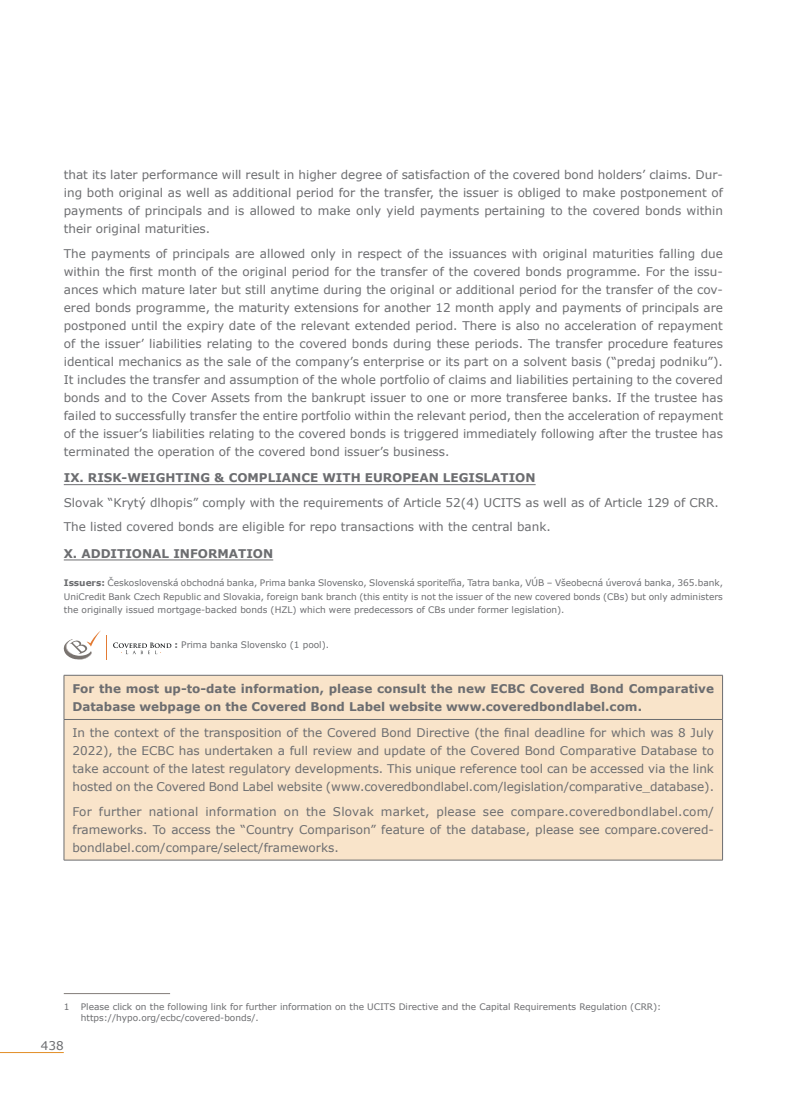
<style>
.page{position:relative;width:808px;height:1106px;background:#fff}
.page>*{position:absolute;margin:0;border:0;box-sizing:border-box;transform-origin:0 0}
._01_Body{font:12px/18px "Verdana";color:#6c6d70;text-align:justify}
._01_Body-2{font:700 12px/18px "Verdana";color:#6c6d70}
._02_Heading_II{font:700 12px "Verdana";color:#6c6d70}
._05_Source{font:9px/13.5px "Verdana";color:#6c6d70;text-align:justify}
.Notes_bas_de_page{font:9px/10.8px "Verdana";color:#6c6d70}
.s1{font-weight:700}
</style>
<div class="page">
<hr style="left:0;top:1052px;width:64px;height:1px;background:#e28e25">
<hr style="left:64px;top:484px;width:472px;height:1px;background:#6c6d70">
<hr style="left:64px;top:559px;width:209px;height:1px;background:#6c6d70">
<svg style="left:63px;top:630px;width:38px;height:30px"></svg>
<svg style="left:113px;top:642px;width:58px;height:13px"></svg>
<div style="left:65px;top:676px;width:657px;height:183px;background:#f9e4ca"></div>
<hr style="left:64px;top:675px;width:659px;height:1px;background:#6c6d70">
<hr style="left:64px;top:675px;width:1px;height:44px;background:#6c6d70">
<hr style="left:722px;top:675px;width:1px;height:44px;background:#6c6d70">
<hr style="left:64px;top:719px;width:659px;height:1px;background:#6c6d70">
<hr style="left:64px;top:719px;width:1px;height:141px;background:#6c6d70">
<hr style="left:722px;top:719px;width:1px;height:141px;background:#6c6d70">
<hr style="left:64px;top:859px;width:659px;height:1px;background:#6c6d70">
<hr style="left:64px;top:993px;width:106px;height:1px;background:#827d7a">
<p class="_01_Body" style="left:64px;top:166px;width:661px">that its later performance will result in higher degree of satisfaction of the covered bond holders’ claims. Dur&shy;ing both original as well as additional period for the transfer, the issuer is obliged to make postponement of payments of principals and is allowed to make only yield payments pertaining to the covered bonds within their original maturities.</p>
<p class="_01_Body" style="left:64px;top:244px;width:661px">The payments of principals are allowed only in respect of the issuances with original maturities falling due within the first month of the original period for the transfer of the covered bonds programme. For the issu&shy;ances which mature later but still anytime during the original or additional period for the transfer of the cov&shy;ered bonds programme, the maturity extensions for another 12 month apply and payments of principals are postponed until the expiry date of the relevant extended period. There is also no acceleration of repayment of the issuer’ liabilities relating to the covered bonds during these periods. The transfer procedure features identical mechanics as the sale of the company’s enterprise or its part on a solvent basis (“predaj podniku”).<br>It includes the transfer and assumption of the whole portfolio of claims and liabilities pertaining to the covered bonds and to the Cover Assets from the bankrupt issuer to one or more transferee banks. If the trustee has failed to successfully transfer the entire portfolio within the relevant period, then the acceleration of repayment of the issuer’s liabilities relating to the covered bonds is triggered immediately following after the trustee has terminated the operation of the covered bond issuer’s business.</p>
<p class="_02_Heading_II" style="left:64px;top:470px;width:473px">IX. RISK-WEIGHTING &amp; COMPLIANCE WITH EUROPEAN LEGISLATION</p>
<p class="_01_Body" style="left:64px;top:493px;width:657px">Slovak “Krytý dlhopis” comply with the requirements of Article 52(4) UCITS as well as of Article 129 of CRR.</p>
<p class="_01_Body" style="left:64px;top:518px;width:489px">The listed covered bonds are eligible for repo transactions with the central bank.</p>
<p class="_02_Heading_II" style="left:64px;top:545px;width:211px">X. ADDITIONAL INFORMATION</p>
<p class="_05_Source" style="left:64px;top:576px;width:661px"><span class="s1">Issuers:</span> Československá obchodná banka, Prima banka Slovensko, Slovenská sporiteľňa, Tatra banka, VÚB – Všeobecná úverová banka, 365.bank, UniCredit Bank Czech Republic and Slovakia, foreign bank branch (this entity is not the issuer of the new covered bonds (CBs) but only administers the originally issued mortgage-backed bonds (HZL) which were predecessors of CBs under former legislation).</p>
<p class="_05_Source" style="left:174px;top:638px;width:156px"><span class="s1">:</span> Prima banka Slovensko (1 pool).</p>
<p class="_01_Body-2" style="left:72px;top:679px;width:643px">For the most up-to-date information, please consult the new ECBC Covered Bond Comparative<br>Database webpage on the Covered Bond Label website www.coveredbondlabel.com.</p>
<p class="_01_Body" style="left:72px;top:724px;width:643px">In the context of the transposition of the Covered Bond Directive (the final deadline for which was 8 July 2022), the ECBC has undertaken a full review and update of the Covered Bond Comparative Database to take account of the latest regulatory developments. This unique reference tool can be accessed via the link hosted on the Covered Bond Label website (www.coveredbondlabel.com/legislation/comparative_database).</p>
<p class="_01_Body" style="left:72px;top:802px;width:643px">For further national information on the Slovak market, please see compare.coveredbondlabel.com/ frameworks. To access the “Country Comparison” feature of the database, please see compare.covered&shy;bondlabel.com/compare/select/frameworks.</p>
<p class="Notes_bas_de_page" style="left:64px;top:1001px;width:7px">1</p>
<p class="Notes_bas_de_page" style="left:81px;top:1001px;width:582px">Please click on the following link for further information on the UCITS Directive and the Capital Requirements Regulation (CRR): https://hypo.org/ecbc/covered-bonds/.</p>
<p class="_01_Body" style="left:41px;top:1037px;width:24px">438</p>
</div>
